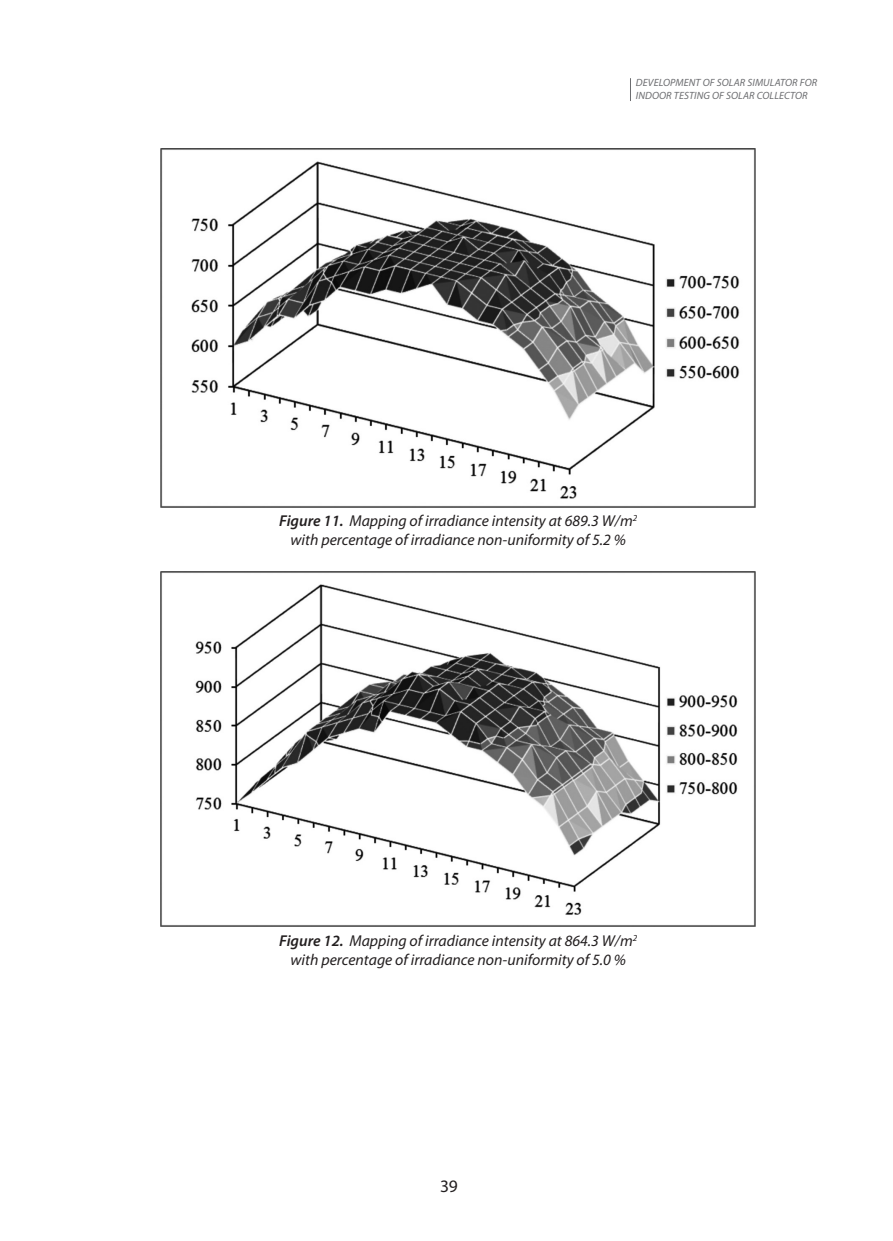
<style>
.page{position:relative;width:893px;height:1241px;background:#fff}
.page>*{position:absolute;margin:0;border:0;box-sizing:border-box;transform-origin:0 0}
.t1{font:17.5px "Myriad Pro";color:#231f20}
.t2{font:italic 15.75px/18.9px "Myriad Pro";color:#231f20;text-align:center}
.t3{font:italic 10.5px/12.6px "Myriad Pro";letter-spacing:.01em;color:#6c6d70}
.s1{font-weight:600}
</style>
<div class="page">
<svg style="left:630px;top:78px;width:1px;height:23px"></svg>
<img style="left:161px;top:149px;width:595px;height:358px">
<img style="left:161px;top:571px;width:595px;height:355px">
<p class="t3" style="left:636px;top:76px;width:183px">DEVELOPMENT OF SOLAR SIMULATOR FOR<br>INDOOR TESTING OF SOLAR COLLECTOR</p>
<p class="t2" style="left:279px;top:511px;width:360px"><span class="s1">Figure 11.</span> Mapping of irradiance intensity at 689.3 W/m<sup>2 </sup>with percentage of irradiance non-uniformity of 5.2 %</p>
<p class="t2" style="left:279px;top:930px;width:360px"><span class="s1">Figure 12.</span> Mapping of irradiance intensity at 864.3 W/m<sup>2 </sup>with percentage of irradiance non-uniformity of 5.0 %</p>
<p class="t1" style="left:440px;top:1174px;width:19px">39</p>
</div>
